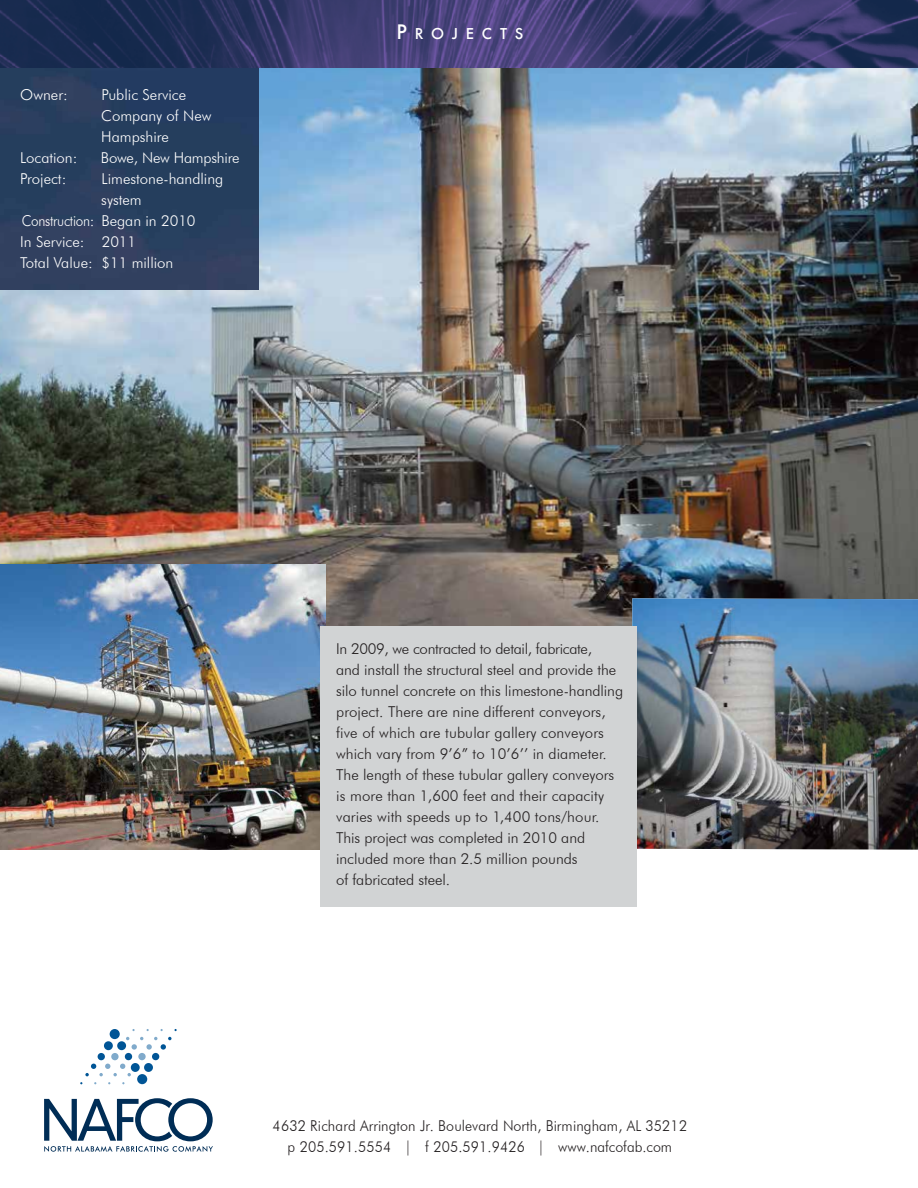
<style>
.page{position:relative;width:918px;height:1188px;background:#fff}
.page>*{position:absolute;margin:0;border:0;box-sizing:border-box;transform-origin:0 0}
.t1{font:300 15px/21px "Futura BT";color:#231f20}
.t2{font:300 15px/21px "Futura BT";color:#fff}
.t3{font:300 15px/21px "Futura BT";color:#231f20;text-align:center;scale:.95 1}
.t4{font:300 15px "Futura BT";letter-spacing:-.02em;color:#fff;scale:.9 1}
.t5{font:500 14.7px "Futura";letter-spacing:.535em;color:#fff}
.s1{font-size:19.5px}
</style>
<div class="page">
<img style="left:0;top:67px;width:918px;height:560px">
<div style="left:110px;top:1029px;width:10px;height:10px;background:#005596;border-radius:50%"></div>
<div style="left:104px;top:1041px;width:9px;height:9px;background:#005596;border-radius:50%"></div>
<div style="left:98px;top:1053px;width:7px;height:7px;background:#005596;border-radius:50%"></div>
<div style="left:117px;top:1041px;width:9px;height:9px;background:#005596;border-radius:50%"></div>
<div style="left:137px;top:1074px;width:10px;height:10px;background:#005596;border-radius:50%"></div>
<div style="left:144px;top:1063px;width:9px;height:9px;background:#005596;border-radius:50%"></div>
<div style="left:152px;top:1053px;width:7px;height:7px;background:#005596;border-radius:50%"></div>
<div style="left:125px;top:1053px;width:7px;height:7px;background:#005596;border-radius:50%"></div>
<div style="left:131px;top:1063px;width:9px;height:9px;background:#005596;border-radius:50%"></div>
<svg style="left:85px;top:1064px;width:46px;height:12px"></svg>
<div style="left:111px;top:1053px;width:8px;height:7px;background:#80aacb;border-radius:50%"></div>
<svg style="left:126px;top:1037px;width:46px;height:13px"></svg>
<div style="left:138px;top:1053px;width:8px;height:7px;background:#80aacb;border-radius:50%"></div>
<svg style="left:44px;top:1098px;width:169px;height:54px"></svg>
<img style="left:0;top:67px;width:258px;height:222px">
<img style="left:0;top:564px;width:326px;height:285px">
<img style="left:632px;top:598px;width:286px;height:252px">
<img style="left:0;top:0;width:918px;height:67px">
<div style="left:320px;top:627px;width:317px;height:280px;background:#d1d3d4"></div>
<p class="t2" style="left:20px;top:84px;width:49px">Owner:</p>
<p class="t2" style="left:101px;top:84px;width:112px">Public Service<br>Company of New<br>Hampshire</p>
<p class="t2" style="left:20px;top:147px;width:59px">Location:</p>
<p class="t2" style="left:101px;top:147px;width:140px">Bowe, New Hampshire</p>
<p class="t2" style="left:20px;top:168px;width:48px">Project:</p>
<p class="t2" style="left:102px;top:168px;width:123px">Limestone-handling</p>
<p class="t2" style="left:101px;top:189px;width:42px">system</p>
<p class="t4" style="left:22px;top:211px;width:195px">Construction: Began in 2010</p>
<p class="t2" style="left:20px;top:231px;width:117px">In Service: 2011</p>
<p class="t2" style="left:20px;top:252px;width:155px">Total Value: $11 million</p>
<p class="t5" style="left:397px;top:24px;width:128px"><span class="s1">P</span>ROJECTS</p>
<p class="t1" style="left:336px;top:638px;width:289px">In 2009, we contracted to detail, fabricate,<br>and install the structural steel and provide the silo tunnel concrete on this limestone-handling project. There are nine different conveyors, five of which are tubular gallery conveyors which vary from 9’6” to 10’6’’ in diameter.<br>The length of these tubular gallery conveyors is more than 1,600 feet and their capacity varies with speeds up to 1,400 tons/hour.<br>This project was completed in 2010 and included more than 2.5 million pounds<br>of fabricated steel.</p>
<p class="t3" style="left:273px;top:1115px;width:438px">4632 Richard Arrington Jr. Boulevard North, Birmingham, AL 35212 p 205.591.5554 | f 205.591.9426 | www.nafcofab.com</p>
</div>
